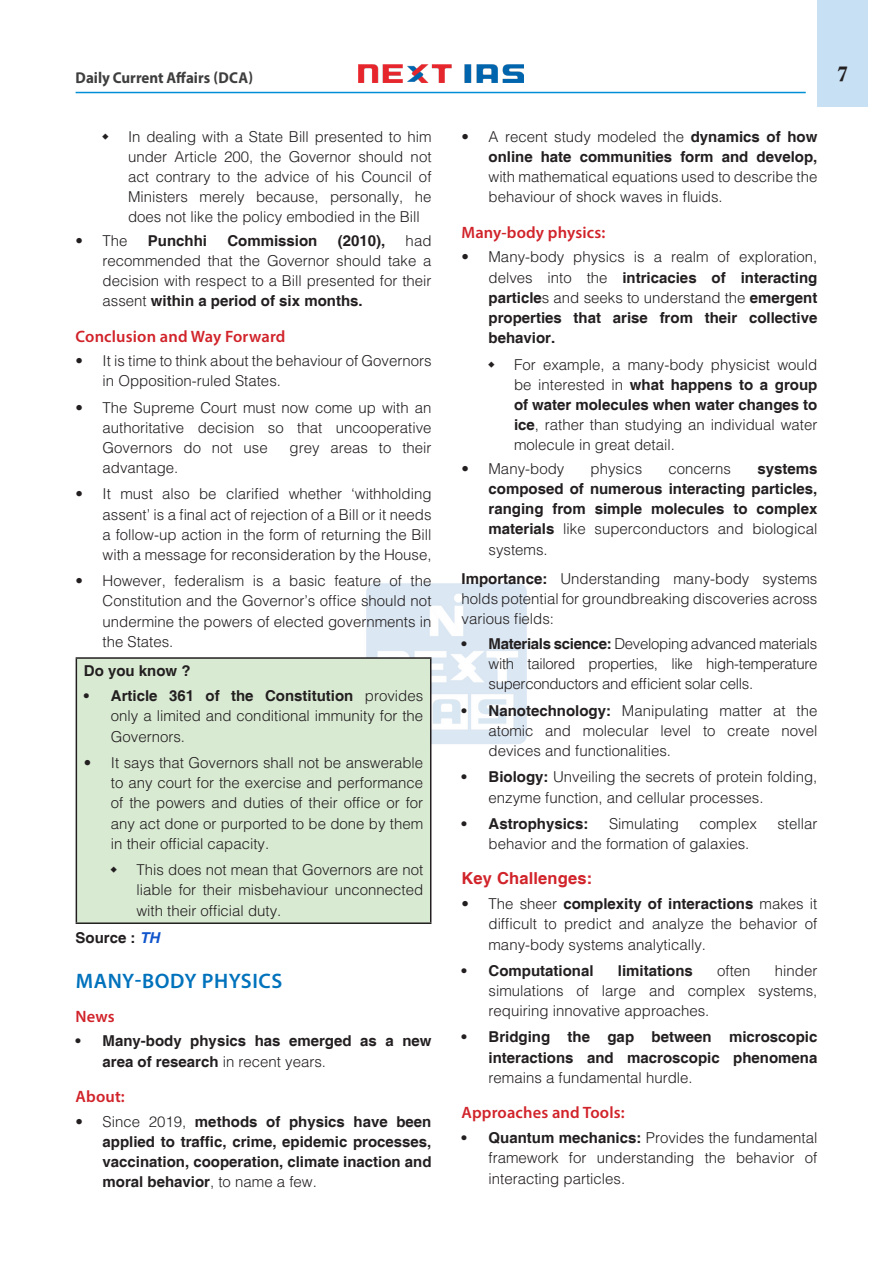
<style>
.page{position:relative;width:893px;height:1263px;background:#fff}
.page>*{position:absolute;margin:0;border:0;box-sizing:border-box;transform-origin:0 0}
.H-1{font:600 21px "Myriad Pro";letter-spacing:.03em;color:#0072bc}
.t1{font:21px "Calis MT Bol";color:#231f20}
.H-2{font:600 16.5px "Myriad Pro";letter-spacing:.01em;color:#d1232a}
.H-2-2{font:700 16.5px "Helvetica";letter-spacing:.01em;color:#d1232a}
.t2{font:700 15.75px "Myriad Pro";color:#3e3e3f;scale:.95 1}
.body{font:300 15px/20.2px "Helvetica";color:#231f20;text-align:justify}
.body-2{font:700 15px/20.2px "Helvetica";color:#231f20;text-align:justify}
.s1{font-weight:700}
.s2{font-style:italic;color:#15c}
.s3{font-weight:300}
</style>
<div class="page">
<div style="left:817px;top:0;width:51px;height:107px;background:#c7e0f3"></div>
<img style="left:358px;top:64px;width:165px;height:19px">
<hr style="left:76px;top:92px;width:730px;height:1px;background:#008fd5">
<img style="left:366px;top:583px;width:161px;height:165px">
<div style="left:76px;top:658px;width:355px;height:265px;background:#d9ead3"></div>
<hr style="left:76px;top:657px;width:355px;height:2px;background:#231f20">
<hr style="left:76px;top:922px;width:355px;height:2px;background:#231f20">
<hr style="left:76px;top:659px;width:1px;height:263px;background:#231f20">
<hr style="left:430px;top:659px;width:1px;height:263px;background:#231f20">
<p class="t2" style="left:76px;top:67px;width:188px">Daily Current Affairs (DCA)</p>
<h1 class="t1" style="left:837px;top:62px;width:12px">7</h1>
<p class="body" style="left:128px;top:126px;width:305px">In dealing with a State Bill presented to him under Article 200, the Governor should not act contrary to the advice of his Council of Ministers merely because, personally, he does not like the policy embodied in the Bill</p>
<p class="body" style="left:76px;top:230px;width:54px">• The</p>
<p class="body-2" style="left:148px;top:231px;width:61px">Punchhi</p>
<p class="body-2" style="left:227px;top:231px;width:92px">Commission</p>
<p class="body-2" style="left:338px;top:231px;width:49px">(2010),</p>
<p class="body" style="left:103px;top:230px;width:330px;text-indent:303px">had recommended that the Governor should take a decision with respect to a Bill presented for their assent <span class="s1">within a period of six months.</span></p>
<p class="H-2" style="left:76px;top:325px;width:211px">Conclusion and Way Forward</p>
<p class="body" style="left:103px;top:350px;width:330px;text-indent:-27px">• It is time to think about the behaviour of Governors in Opposition-ruled States.</p>
<p class="body" style="left:103px;top:397px;width:330px;text-indent:-27px">• The Supreme Court must now come up with an authoritative decision so that uncooperative Governors do not use</p>
<p class="body" style="left:290px;top:437px;width:143px">grey areas to their</p>
<p class="body" style="left:103px;top:457px;width:77px">advantage.</p>
<p class="body" style="left:103px;top:483px;width:330px;text-indent:-27px">• It must also be clarified whether ‘withholding assent’ is a final act of rejection of a Bill or it needs a follow-up action in the form of returning the Bill with a message for reconsideration by the House,</p>
<p class="body" style="left:103px;top:570px;width:330px;text-indent:-27px">• However, federalism is a basic feature of the Constitution and the Governor’s office should not undermine the powers of elected governments in the States.</p>
<p class="body-2" style="left:84px;top:662px;width:108px">Do you know ?</p>
<p class="body" style="left:111px;top:685px;width:314px;text-indent:-27px"><span class="s1">• Article 361 of the Constitution</span> provides only a limited and conditional immunity for the Governors.</p>
<p class="body" style="left:111px;top:752px;width:314px;text-indent:-27px">• It says that Governors shall not be answerable to any court for the exercise and performance of the powers and duties of their office or for any act done or purported to be done by them in their official capacity.</p>
<p class="body" style="left:136px;top:859px;width:288px">This does not mean that Governors are not liable for their misbehaviour unconnected with their official duty.</p>
<p class="body-2" style="left:76px;top:928px;width:86px">Source : <span class="s2">TH</span></p>
<p class="H-1" style="left:76px;top:967px;width:208px">MANY-BODY PHYSICS</p>
<p class="H-2" style="left:76px;top:1006px;width:41px">News</p>
<p class="body-2" style="left:103px;top:1032px;width:330px;text-indent:-27px">• Many-body physics has emerged as a new area of research <span class="s3">in recent years.</span></p>
<p class="H-2" style="left:76px;top:1086px;width:51px">About:</p>
<p class="body-2" style="left:103px;top:1112px;width:330px;text-indent:-27px"><span class="s3">• Since 2019,</span> methods of physics have been applied to traffic, crime, epidemic processes, vaccination, cooperation, climate inaction and moral behavior<span class="s3">, to name a few.</span></p>
<p class="body" style="left:488px;top:126px;width:330px;text-indent:-27px">• A recent study modeled the <span class="s1">dynamics of how online hate communities form and develop, </span>with mathematical equations used to describe the behaviour of shock waves in fluids.</p>
<p class="H-2" style="left:461px;top:222px;width:145px">Many-body physics:</p>
<p class="body-2" style="left:488px;top:248px;width:330px;text-indent:-27px"><span class="s3">• Many-body physics is a realm of exploration, delves into the</span> intricacies of interacting particle<span class="s3">s and seeks to understand the</span> emergent properties that arise from their collective behavior.</p>
<p class="body" style="left:514px;top:354px;width:305px">For example, a many-body physicist would be interested in <span class="s1">what happens to a group of water molecules when water changes to ice</span>, rather than studying an individual water molecule in great detail.</p>
<p class="body" style="left:461px;top:458px;width:104px">• Many-body</p>
<p class="body" style="left:591px;top:458px;width:53px">physics</p>
<p class="body" style="left:668px;top:458px;width:64px">concerns</p>
<p class="body-2" style="left:488px;top:459px;width:330px;text-indent:269px">systems composed of numerous interacting particles, ranging from simple molecules to complex materials <span class="s3">like superconductors and biological systems.</span></p>
<p class="body" style="left:461px;top:568px;width:357px"><span class="s1">Importance:</span> Understanding many-body systems holds potential for groundbreaking discoveries across various fields:</p>
<p class="body" style="left:488px;top:633px;width:331px;text-indent:-27px"><span class="s1">• Materials science:</span> Developing advanced materials with tailored properties, like high-temperature superconductors and efficient solar cells.</p>
<p class="body" style="left:488px;top:700px;width:330px;text-indent:-27px"><span class="s1">• Nanotechnology:</span> Manipulating matter at the atomic and molecular level to create novel devices and functionalities.</p>
<p class="body" style="left:488px;top:766px;width:330px;text-indent:-27px"><span class="s1">• Biology:</span> Unveiling the secrets of protein folding, enzyme function, and cellular processes.</p>
<p class="body-2" style="left:461px;top:814px;width:129px">• Astrophysics:</p>
<p class="body" style="left:609px;top:813px;width:72px">Simulating</p>
<p class="body" style="left:699px;top:813px;width:59px">complex</p>
<p class="body" style="left:777px;top:813px;width:42px">stellar</p>
<p class="body" style="left:488px;top:833px;width:262px">behavior and the formation of galaxies.</p>
<p class="H-2-2" style="left:461px;top:868px;width:132px">Key Challenges:</p>
<p class="body" style="left:488px;top:893px;width:330px;text-indent:-27px">• The sheer <span class="s1">complexity of interactions</span> makes it difficult to predict and analyze the behavior of many-body systems analytically.</p>
<p class="body-2" style="left:461px;top:961px;width:133px">• Computational</p>
<p class="body-2" style="left:618px;top:961px;width:77px">limitations</p>
<p class="body" style="left:717px;top:960px;width:35px">often</p>
<p class="body" style="left:488px;top:960px;width:330px;text-indent:286px">hinder simulations of large and complex systems, requiring innovative approaches.</p>
<p class="body-2" style="left:488px;top:1028px;width:330px;text-indent:-27px">• Bridging the gap between microscopic interactions and macroscopic phenomena <span class="s3">remains a fundamental hurdle.</span></p>
<p class="H-2" style="left:461px;top:1102px;width:165px">Approaches and Tools:</p>
<p class="body" style="left:488px;top:1127px;width:330px;text-indent:-27px"><span class="s1">• Quantum mechanics:</span> Provides the fundamental framework for understanding the behavior of interacting particles.</p>
</div>
